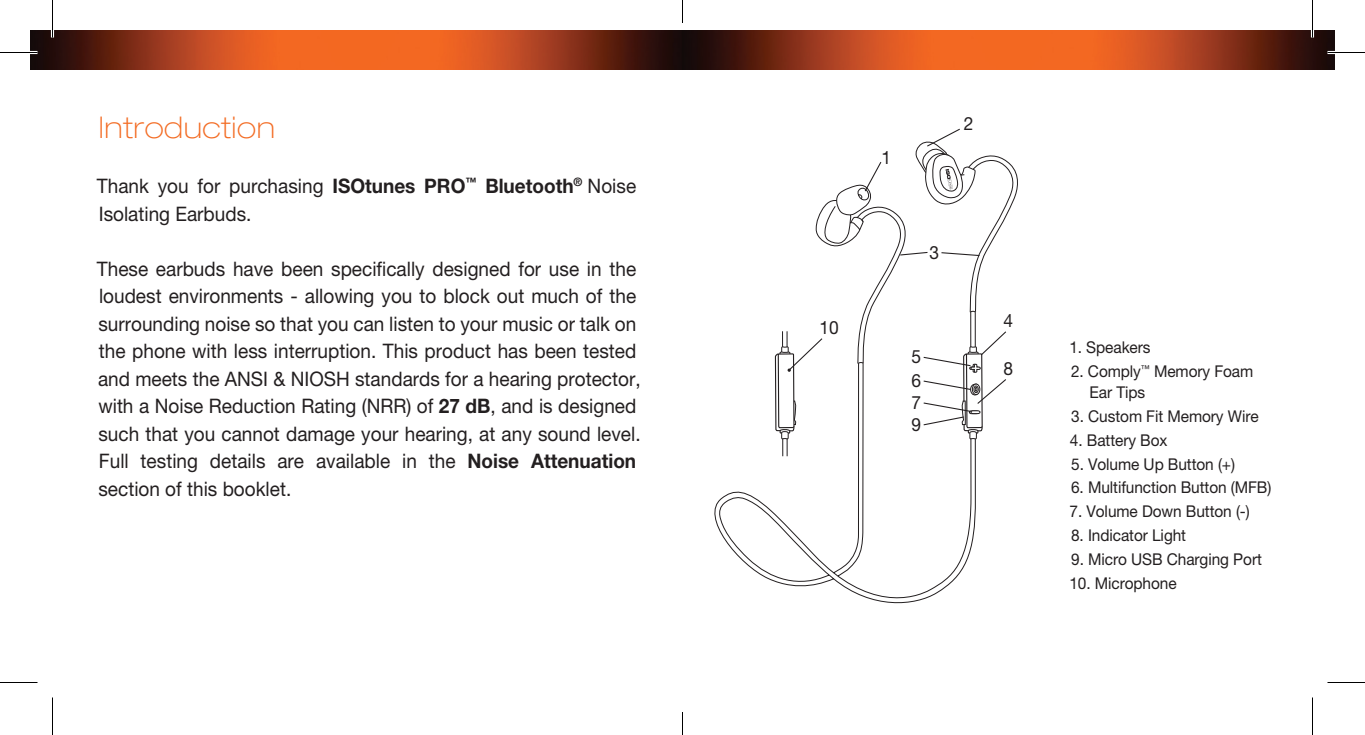
<style>
.page{position:relative;width:1365px;height:735px;background:#fff}
.page>*{position:absolute;margin:0;border:0;box-sizing:border-box;transform-origin:0 0}
.t1{font:100 expanded 30px "Helvetica Neue";letter-spacing:.02em;color:#f36c24}
.t2{font:20px/27.5px "Helvetica Neue";color:#231f20;scale:.95 1}
.t3{font:18.25px/23.8px "Helvetica Neue";color:#231f20;scale:.95 1}
.t4{font:16.25px/21px "Helvetica Neue";letter-spacing:-.005em;color:#231f20;scale:.95 1}
.s1{font-weight:700}
</style>
<div class="page">
<img style="left:30px;top:30px;width:1305px;height:40px">
<svg style="left:714px;top:491px;width:60px;height:91px"></svg>
<svg style="left:774px;top:128px;width:244px;height:475px"></svg>
<div style="left:962px;top:113px;width:15px;height:22px;background:#fff"></div>
<hr style="left:0;top:51px;width:38px;height:3px;background:#fff">
<hr style="left:1328px;top:51px;width:37px;height:3px;background:#fff">
<hr style="left:51px;top:0;width:3px;height:38px;background:#fff">
<hr style="left:1311px;top:0;width:3px;height:38px;background:#fff">
<hr style="left:0;top:52px;width:38px;height:1px;background:#000">
<hr style="left:1328px;top:52px;width:37px;height:1px;background:#000">
<hr style="left:0;top:682px;width:38px;height:1px;background:#000">
<hr style="left:1328px;top:682px;width:37px;height:1px;background:#000">
<hr style="left:52px;top:0;width:1px;height:38px;background:#000">
<hr style="left:52px;top:698px;width:1px;height:37px;background:#000">
<hr style="left:1312px;top:0;width:1px;height:38px;background:#000">
<hr style="left:1312px;top:698px;width:1px;height:37px;background:#000">
<svg style="left:682px;top:0;width:1px;height:22px"></svg>
<svg style="left:682px;top:712px;width:1px;height:23px"></svg>
<h1 class="t1" style="left:99px;top:109px;width:178px">Introduction</h1>
<p class="t2" style="left:97px;top:172px;width:569px">Thank you for purchasing <span class="s1">ISOtunes PRO</span><sup>™</sup> <span class="s1">Bluetooth</span><sup>®</sup> Noise<br>Isolating Earbuds.</p>
<p class="t2" style="left:97px;top:254px;width:574px">These earbuds have been specifically designed for use in the loudest environments - allowing you to block out much of the surrounding noise so that you can listen to your music or talk on the phone with less interruption. This product has been tested and meets the ANSI &amp; NIOSH standards for a hearing protector, with a Noise Reduction Rating (NRR) of <span class="s1">27 dB</span>, and is designed such that you cannot damage your hearing, at any sound level.<br>Full testing details are available in the <span class="s1">Noise Attenuation </span>section of this booklet.</p>
<p class="t3" style="left:820px;top:316px;width:22px">10</p>
<p class="t3" style="left:881px;top:145px;width:12px">1</p>
<p class="t3" style="left:964px;top:111px;width:12px">2</p>
<p class="t3" style="left:929px;top:240px;width:12px">3</p>
<p class="t3" style="left:912px;top:345px;width:12px">5<br>6</p>
<p class="t3" style="left:912px;top:391px;width:12px;line-height:21.8px">7<br>9</p>
<p class="t3" style="left:1003px;top:309px;width:12px">4</p>
<p class="t3" style="left:1003px;top:356px;width:12px">8</p>
<p class="t4" style="left:1069px;top:337px;width:87px">1. Speakers</p>
<p class="t4" style="left:1090px;top:361px;width:174px;text-indent:-19px">2. Comply<sup>™</sup> Memory Foam<br>Ear Tips</p>
<p class="t4" style="left:1071px;top:405px;width:199px">3. Custom Fit Memory Wire</p>
<p class="t4" style="left:1070px;top:429px;width:104px">4. Battery Box</p>
<p class="t4" style="left:1071px;top:453px;width:174px">5. Volume Up Button (+)</p>
<p class="t4" style="left:1071px;top:477px;width:212px">6. Multifunction Button (MFB)</p>
<p class="t4" style="left:1070px;top:501px;width:191px">7. Volume Down Button (-)</p>
<p class="t4" style="left:1071px;top:525px;width:123px">8. Indicator Light</p>
<p class="t4" style="left:1071px;top:548px;width:202px">9. Micro USB Charging Port</p>
<p class="t4" style="left:1069px;top:572px;width:115px">10. Microphone</p>
</div>
